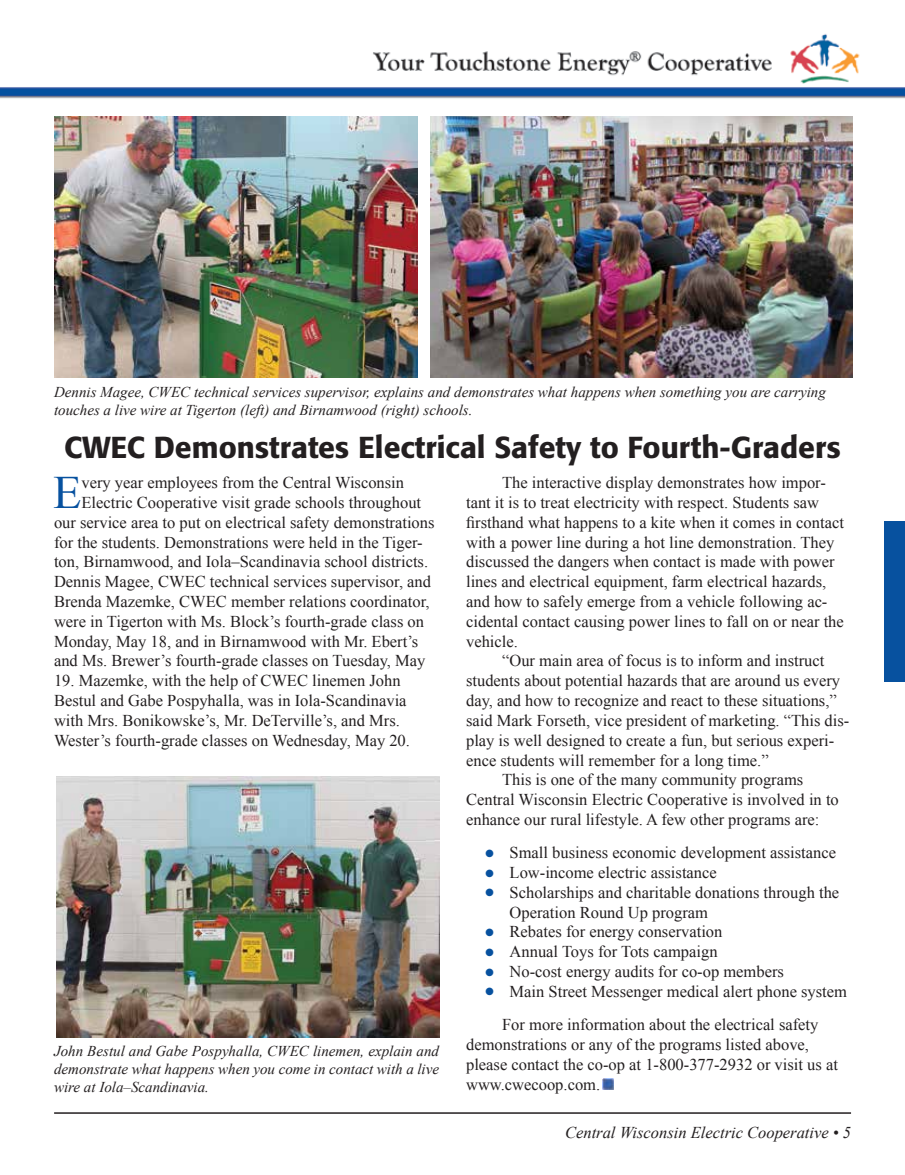
<style>
.page{position:relative;width:905px;height:1175px;background:#fff}
.page>*{position:absolute;margin:0;border:0;box-sizing:border-box;transform-origin:0 0}
.t1{font:46.35px "Times New Roman";color:#07519f}
.t2{font:500 30px "Formata";color:#231f20}
.t3{font:16.5px/19.8px "Times New Roman";color:#231f20}
.t4{font:italic 16.5px "Times New Roman";color:#231f20}
.t5{font:italic 15px/18px "Times New Roman";color:#231f20}
.s1{color:#07519f}
</style>
<div class="page">
<hr style="left:54px;top:1112px;width:797px;height:1px;background:#231f20">
<div style="left:884px;top:521px;width:20px;height:160px;background:#07519f"></div>
<img style="left:0;top:34px;width:904px;height:88px">
<img style="left:431px;top:116px;width:421px;height:261px">
<img style="left:56px;top:777px;width:383px;height:260px">
<img style="left:54px;top:116px;width:363px;height:261px">
<svg style="left:602px;top:1078px;width:11px;height:11px"></svg>
<p class="t5" style="left:54px;top:382px;width:773px">Dennis Magee, CWEC technical services supervisor, explains and demonstrates what happens when something you are carrying touches a live wire at Tigerton (left) and Birnamwood (right) schools.</p>
<h2 class="t2" style="left:64px;top:429px;width:778px">CWEC Demonstrates Electrical Safety to Fourth-Graders</h2>
<h1 class="t1" style="left:53px;top:461px;width:30px">E</h1>
<p class="t3" style="left:81px;top:472px;width:324px">very year employees from the Central Wisconsin</p>
<p class="t3" style="left:81px;top:492px;width:341px">Electric Cooperative visit grade schools throughout</p>
<p class="t3" style="left:54px;top:512px;width:382px">our service area to put on electrical safety demonstrations</p>
<p class="t3" style="left:54px;top:532px;width:370px">for the students. Demonstrations were held in the Tiger-</p>
<p class="t3" style="left:54px;top:552px;width:375px">ton, Birnamwood, and Iola–Scandinavia school districts.</p>
<p class="t3" style="left:54px;top:571px;width:378px">Dennis Magee, CWEC technical services supervisor, and</p>
<p class="t3" style="left:54px;top:591px;width:377px">Brenda Mazemke, CWEC member relations coordinator,</p>
<p class="t3" style="left:54px;top:611px;width:371px">were in Tigerton with Ms. Block’s fourth-grade class on</p>
<p class="t3" style="left:54px;top:631px;width:366px">Monday, May 18, and in Birnamwood with Mr. Ebert’s</p>
<p class="t3" style="left:54px;top:651px;width:373px">and Ms. Brewer’s fourth-grade classes on Tuesday, May</p>
<p class="t3" style="left:54px;top:670px;width:357px">19. Mazemke, with the help of CWEC linemen John Bestul and Gabe Pospyhalla, was in Iola-Scandinavia with Mrs. Bonikowske’s, Mr. DeTerville’s, and Mrs.<br>Wester’s fourth-grade classes on Wednesday, May 20.</p>
<p class="t5" style="left:54px;top:1041px;width:386px;text-align:justify">John Bestul and Gabe Pospyhalla, CWEC linemen, explain and demonstrate what happens when you come in contact with a live wire at Iola–Scandinavia.</p>
<p class="t3" style="left:466px;top:472px;width:379px;text-indent:36px">The interactive display demonstrates how impor&shy;tant it is to treat electricity with respect. Students saw firsthand what happens to a kite when it comes in contact with a power line during a hot line demonstration. They discussed the dangers when contact is made with power lines and electrical equipment, farm electrical hazards, and how to safely emerge from a vehicle following ac&shy;cidental contact causing power lines to fall on or near the vehicle.</p>
<p class="t3" style="left:502px;top:651px;width:324px">“Our main area of focus is to inform and instruct</p>
<p class="t3" style="left:466px;top:670px;width:375px">students about potential hazards that are around us every</p>
<p class="t3" style="left:466px;top:690px;width:372px">day, and how to recognize and react to these situations,”</p>
<p class="t3" style="left:466px;top:710px;width:385px">said Mark Forseth, vice president of marketing. “This dis-</p>
<p class="t3" style="left:466px;top:730px;width:369px">play is well designed to create a fun, but serious experi-</p>
<p class="t3" style="left:466px;top:750px;width:304px">ence students will remember for a long time.”</p>
<p class="t3" style="left:502px;top:769px;width:303px">This is one of the many community programs</p>
<p class="t3" style="left:466px;top:789px;width:374px">Central Wisconsin Electric Cooperative is involved in to</p>
<p class="t3" style="left:466px;top:809px;width:355px">enhance our rural lifestyle. A few other programs are:</p>
<p class="t3" style="left:485px;top:842px;width:352px"><span class="s1">●</span> Small business economic development assistance</p>
<p class="t3" style="left:485px;top:862px;width:233px"><span class="s1">●</span> Low-income electric assistance</p>
<p class="t3" style="left:509px;top:882px;width:331px;text-indent:-24px"><span class="s1">●</span> Scholarships and charitable donations through the<br>Operation Round Up program</p>
<p class="t3" style="left:485px;top:921px;width:238px"><span class="s1">●</span> Rebates for energy conservation</p>
<p class="t3" style="left:485px;top:941px;width:233px"><span class="s1">●</span> Annual Toys for Tots campaign</p>
<p class="t3" style="left:485px;top:961px;width:300px"><span class="s1">●</span> No-cost energy audits for co-op members</p>
<p class="t3" style="left:502px;top:974px;width:346px;line-height:33.3px;text-indent:-16px"><span class="s1">●</span> Main Street Messenger medical alert phone system<br>For more information about the electrical safety</p>
<p class="t3" style="left:466px;top:1034px;width:373px">demonstrations or any of the programs listed above, please contact the co-op at 1-800-377-2932 or visit us at www.cwecoop.com.</p>
<p class="t4" style="left:565px;top:1121px;width:287px">Central Wisconsin Electric Cooperative • 5</p>
</div>
